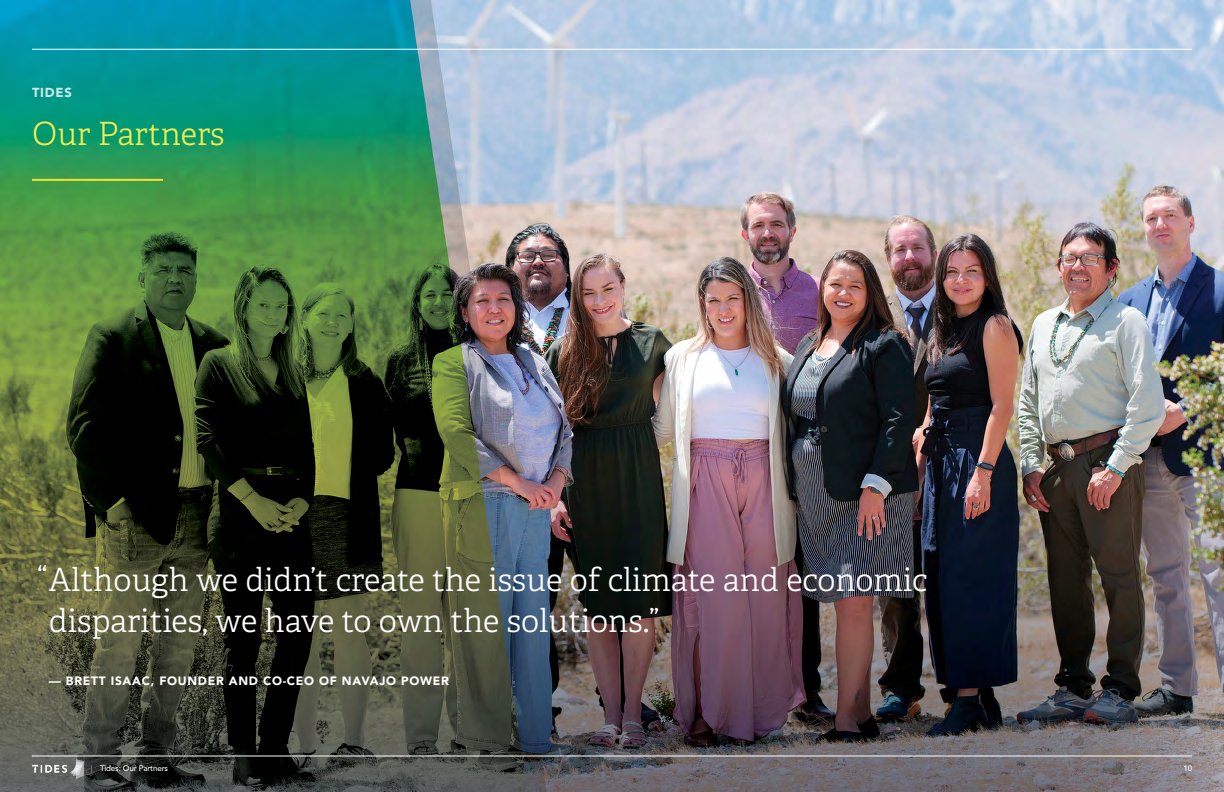
<style>
.page{position:relative;width:1224px;height:792px;background:#fff}
.page>*{position:absolute;margin:0;border:0;box-sizing:border-box;transform-origin:0 0}
.t1{font:300 32px/41px "Adelle";color:#fff}
.t2{font:300 32px "Adelle";color:#f6eb4d}
.t3{font:900 13px "Avenir LT Pro";letter-spacing:.06em;color:#fff}
.t4{font:900 12px "Avenir LT Pro";letter-spacing:.06em;color:#fff}
.t5{font:500 8px "Avenir LT Pro";letter-spacing:-.015em;color:#fff}
</style>
<div class="page">
<img style="left:0;top:0;width:1224px;height:792px">
<hr style="left:32px;top:179px;width:131px;height:2px;background:#f4e137">
<hr style="left:32px;top:49px;width:1160px;height:1px;background:#fff">
<hr style="left:32px;top:756px;width:1160px;height:1px;background:#fff">
<img style="left:32px;top:760px;width:51px;height:19px">
<p class="t3" style="left:32px;top:84px;width:41px">TIDES</p>
<p class="t2" style="left:32px;top:111px;width:194px">Our Partners</p>
<p class="t1" style="left:37px;top:557px;width:12px">“</p>
<p class="t1" style="left:49px;top:558px;width:880px">Although we didn’t create the issue of climate and economic disparities, we have to own the solutions.”</p>
<p class="t4" style="left:49px;top:674px;width:401px">— BRETT ISAAC, FOUNDER AND CO-CEO OF NAVAJO POWER</p>
<p class="t5" style="left:100px;top:764px;width:70px">Tides: Our Partners</p>
<p class="t5" style="left:1183px;top:764px;width:10px">10</p>
</div>
